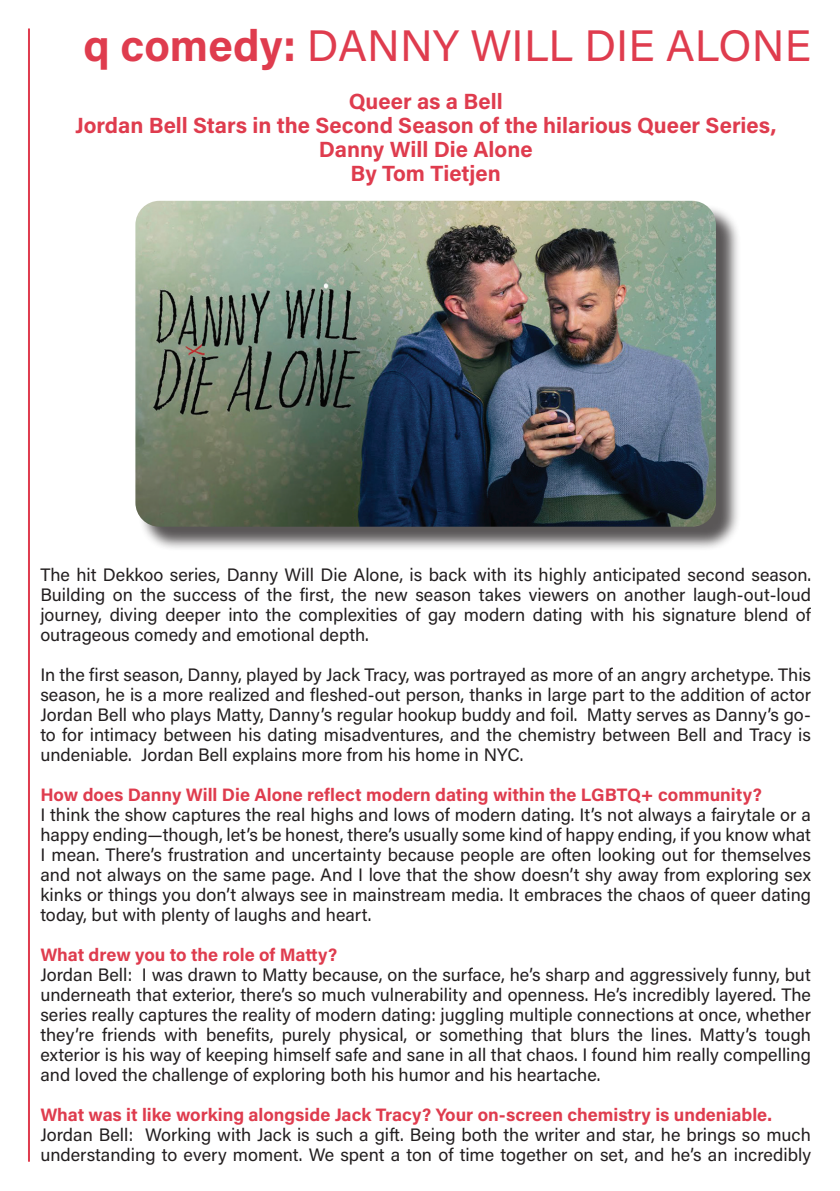
<style>
.page{position:relative;width:840px;height:1191px;background:#fff}
.page>*{position:absolute;margin:0;border:0;box-sizing:border-box;transform-origin:0 0}
.side_lines{font:44px "Acumin Pro";color:#df3c4e}
.t1{font:700 22px/24px "Acumin Pro";color:#df3c4e;text-align:center}
.t2{font:18px/20px "Acumin Pro";color:#231f20;text-align:justify}
.t3{font:700 18px "Acumin Pro";color:#df3c4e}
.s1{font-weight:700}
</style>
<div class="page">
<hr style="left:28px;top:28px;width:2px;height:1133px;background:#df3c4e">
<div style="left:138px;top:204px;width:602px;height:347px;background:#231f20;opacity:.75"></div>
<img style="left:135px;top:201px;width:580px;height:326px">
<p class="side_lines" style="left:83px;top:15px;width:728px"><span class="s1">q comedy:</span> DANNY WILL DIE ALONE</p>
<p class="t1" style="left:348px;top:88px;width:155px">Queer as a Bell</p>
<p class="t1" style="left:75px;top:112px;width:702px">Jordan Bell Stars in the Second Season of the hilarious Queer Series,<br>Danny Will Die Alone</p>
<p class="t1" style="left:350px;top:160px;width:152px">By Tom Tietjen</p>
<p class="t2" style="left:40px;top:564px;width:771px">The hit Dekkoo series, Danny Will Die Alone, is back with its highly anticipated second season.<br>Building on the success of the first, the new season takes viewers on another laugh-out-loud journey, diving deeper into the complexities of gay modern dating with his signature blend of outrageous comedy and emotional depth.</p>
<p class="t2" style="left:40px;top:664px;width:771px">In the first season, Danny, played by Jack Tracy, was portrayed as more of an angry archetype. This season, he is a more realized and fleshed-out person, thanks in large part to the addition of actor Jordan Bell who plays Matty, Danny’s regular hookup buddy and foil. Matty serves as Danny’s go&shy;to for intimacy between his dating misadventures, and the chemistry between Bell and Tracy is undeniable. Jordan Bell explains more from his home in NYC.</p>
<p class="t3" style="left:40px;top:782px;width:722px">How does Danny Will Die Alone reflect modern dating within the LGBTQ+ community?</p>
<p class="t2" style="left:40px;top:804px;width:771px">I think the show captures the real highs and lows of modern dating. It’s not always a fairytale or a happy ending—though, let’s be honest, there’s usually some kind of happy ending, if you know what I mean. There’s frustration and uncertainty because people are often looking out for themselves and not always on the same page. And I love that the show doesn’t shy away from exploring sex kinks or things you don’t always see in mainstream media. It embraces the chaos of queer dating today, but with plenty of laughs and heart.</p>
<p class="t3" style="left:40px;top:942px;width:298px">What drew you to the role of Matty?</p>
<p class="t2" style="left:40px;top:964px;width:771px">Jordan Bell: I was drawn to Matty because, on the surface, he’s sharp and aggressively funny, but underneath that exterior, there’s so much vulnerability and openness. He’s incredibly layered. The series really captures the reality of modern dating: juggling multiple connections at once, whether they’re friends with benefits, purely physical, or something that blurs the lines. Matty’s tough exterior is his way of keeping himself safe and sane in all that chaos. I found him really compelling and loved the challenge of exploring both his humor and his heartache.</p>
<p class="t3" style="left:40px;top:1102px;width:732px">What was it like working alongside Jack Tracy? Your on-screen chemistry is undeniable.</p>
<p class="t2" style="left:40px;top:1124px;width:771px">Jordan Bell: Working with Jack is such a gift. Being both the writer and star, he brings so much understanding to every moment. We spent a ton of time together on set, and he’s an incredibly</p>
</div>
